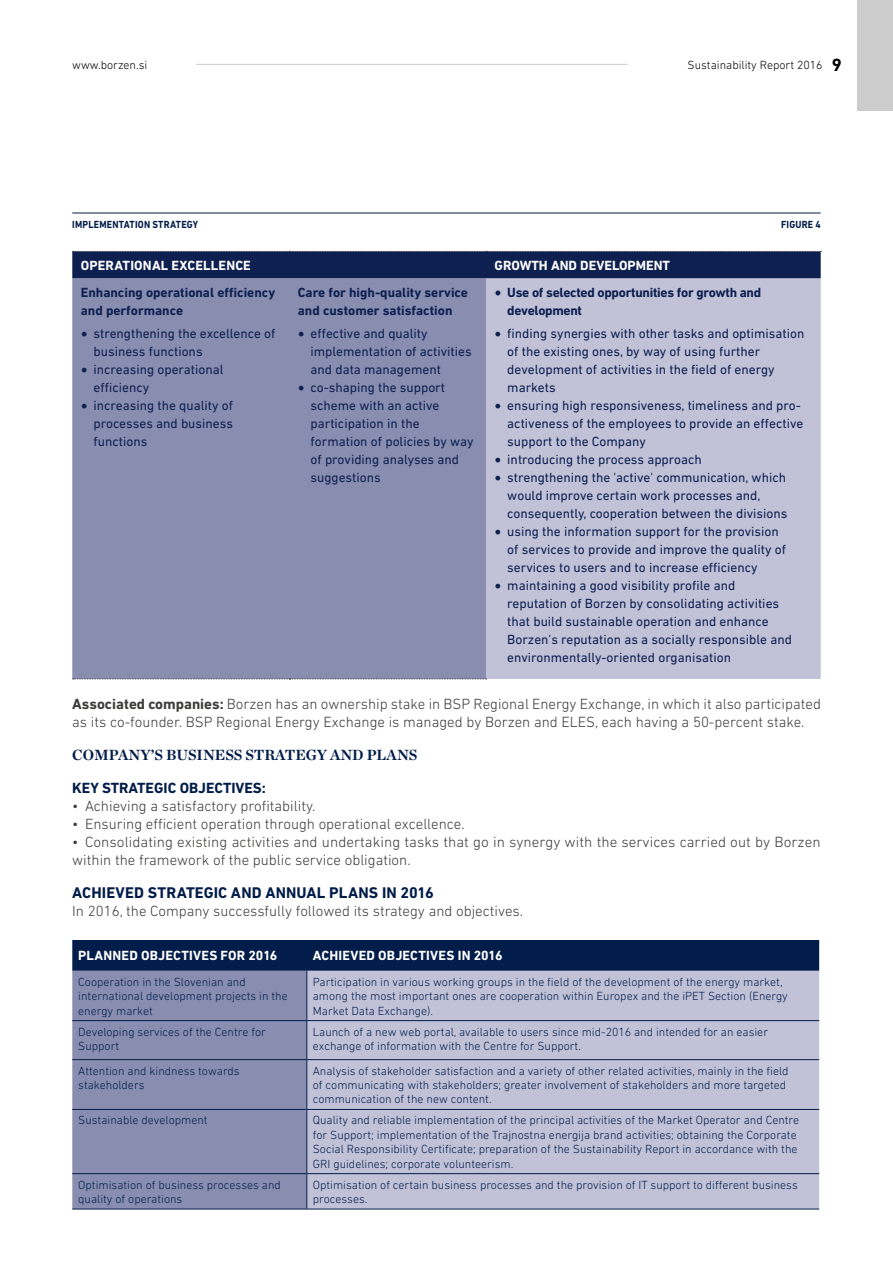
<style>
.page{position:relative;width:893px;height:1263px;background:#fff}
.page>*{position:absolute;margin:0;border:0;box-sizing:border-box;transform-origin:0 0}
.t1{font:700 15.75px "DIN Next LT Pro";letter-spacing:.005em;color:#021d49}
.t2{font:300 15px/18px "DIN Next LT Pro";color:#3c3c3b}
.t3{font:700 15px "Chronicle Deck";color:#021d49}
.t4{font:700 15px "DIN Next LT Pro";color:#021d49}
.t5{font:13.5px/18px "DIN Next LT Pro";color:#0e2050}
.t6{font:700 13.5px/18px "DIN Next LT Pro";color:#0e2050}
.t7{font:700 13.5px "DIN Next LT Pro";letter-spacing:.015em;color:#fff}
.t8{font:700 13.5px/18px "DIN Next LT Pro";letter-spacing:-.02em;color:#0e2050}
.t9{font:300 12px/14.4px "DIN Next LT Pro";color:#021d49}
.t10{font:300 12px "DIN Next LT Pro";color:#000}
.t11{font:700 10.5px "DIN Next LT Pro";letter-spacing:.02em;color:#021d49;scale:.9 1}
.s1{font-weight:700;font-size:18px}
.s2{font-family:"Minion Pro";font-size:18px}
.s3{font-weight:700}
</style>
<div class="page">
<div style="left:857px;top:0;width:36px;height:111px;background:#ccc"></div>
<hr style="left:196px;top:64px;width:431px;height:1px;background:#ccc">
<hr style="left:72px;top:213px;width:749px;height:1px;background:#021d49">
<div style="left:72px;top:278px;width:414px;height:401px;background:#898eb1"></div>
<div style="left:486px;top:278px;width:335px;height:401px;background:#c1c2d8"></div>
<div style="left:72px;top:251px;width:749px;height:27px;background:#0e2050"></div>
<svg style="left:73px;top:679px;width:414px;height:1px"></svg>
<div style="left:72px;top:940px;width:747px;height:31px;background:#021d49"></div>
<svg style="left:72px;top:971px;width:234px;height:238px;background:#8a8fb1"></svg>
<div style="left:307px;top:971px;width:512px;height:238px;background:#c1c2d8"></div>
<hr style="left:72px;top:1020px;width:235px;height:1px;background:#021d49">
<hr style="left:307px;top:1020px;width:512px;height:1px;background:#021d49">
<hr style="left:306px;top:971px;width:1px;height:49px;background:#021d49">
<hr style="left:306px;top:1021px;width:1px;height:38px;background:#021d49">
<hr style="left:306px;top:1060px;width:1px;height:49px;background:#021d49">
<hr style="left:306px;top:1110px;width:1px;height:63px;background:#021d49">
<hr style="left:72px;top:1059px;width:235px;height:1px;background:#021d49">
<hr style="left:307px;top:1059px;width:512px;height:1px;background:#021d49">
<hr style="left:72px;top:1109px;width:235px;height:1px;background:#021d49">
<hr style="left:307px;top:1109px;width:512px;height:1px;background:#021d49">
<hr style="left:72px;top:1173px;width:235px;height:1px;background:#021d49">
<hr style="left:72px;top:1209px;width:235px;height:1px;background:#021d49">
<hr style="left:306px;top:1174px;width:1px;height:35px;background:#021d49">
<hr style="left:307px;top:1173px;width:512px;height:1px;background:#021d49">
<hr style="left:307px;top:1209px;width:512px;height:1px;background:#021d49">
<p class="t10" style="left:72px;top:58px;width:77px">www.borzen.si</p>
<p class="t10" style="left:688px;top:58px;width:156px">Sustainability Report 2016 <span class="s1">9</span></p>
<p class="t11" style="left:72px;top:219px;width:141px">IMPLEMENTATION STRATEGY</p>
<p class="t11" style="left:781px;top:219px;width:45px">FIGURE 4</p>
<p class="t7" style="left:81px;top:258px;width:172px">OPERATIONAL EXCELLENCE</p>
<p class="t7" style="left:495px;top:258px;width:177px">GROWTH AND DEVELOPMENT</p>
<p class="t6" style="left:81px;top:283px;width:196px">Enhancing operational efficiency and performance</p>
<p class="t6" style="left:298px;top:283px;width:172px">Care for high-quality service and customer satisfaction</p>
<p class="t8" style="left:507px;top:283px;width:255px;text-indent:-13px"><span class="s2">•</span> Use of selected opportunities for growth and development</p>
<p class="t5" style="left:94px;top:324px;width:183px;text-indent:-13px"><span class="s2">•</span> strengthening the excellence of business functions</p>
<p class="t5" style="left:94px;top:360px;width:131px;text-indent:-13px"><span class="s2">•</span> increasing operational efficiency</p>
<p class="t5" style="left:94px;top:396px;width:141px;text-align:justify;text-indent:-13px"><span class="s2">•</span> increasing the quality of processes and business functions</p>
<p class="t5" style="left:311px;top:324px;width:163px;text-indent:-13px"><span class="s2">•</span> effective and quality implementation of activities and data management</p>
<p class="t5" style="left:311px;top:378px;width:164px;text-indent:-13px"><span class="s2">•</span> co-shaping the support scheme with an active participation in the formation of policies by way of providing analyses and suggestions</p>
<p class="t5" style="left:507px;top:324px;width:299px;text-indent:-13px"><span class="s2">•</span> finding synergies with other tasks and optimisation of the existing ones, by way of using further development of activities in the field of energy markets</p>
<p class="t5" style="left:507px;top:396px;width:297px;text-indent:-13px"><span class="s2">•</span> ensuring high responsiveness, timeliness and pro&shy;activeness of the employees to provide an effective support to the Company</p>
<p class="t5" style="left:495px;top:450px;width:209px"><span class="s2">•</span> introducing the process approach</p>
<p class="t5" style="left:507px;top:468px;width:282px;text-indent:-13px"><span class="s2">•</span> strengthening the 'active' communication, which would improve certain work processes and, consequently, cooperation between the divisions</p>
<p class="t5" style="left:507px;top:522px;width:280px;text-indent:-13px"><span class="s2">•</span> using the information support for the provision of services to provide and improve the quality of services to users and to increase efficiency</p>
<p class="t5" style="left:507px;top:576px;width:286px;text-indent:-13px"><span class="s2">•</span> maintaining a good visibility profile and reputation of Borzen by consolidating activities that build sustainable operation and enhance Borzen's reputation as a socially responsible and environmentally-oriented organisation</p>
<p class="t2" style="left:72px;top:695px;width:750px"><span class="s3">Associated companies:</span> Borzen has an ownership stake in BSP Regional Energy Exchange, in which it also participated as its co-founder. BSP Regional Energy Exchange is managed by Borzen and ELES, each having a 50-percent stake.</p>
<p class="t3" style="left:72px;top:743px;width:347px">COMPANY’S BUSINESS STRATEGY AND PLANS</p>
<p class="t4" style="left:72px;top:779px;width:195px">KEY STRATEGIC OBJECTIVES:</p>
<p class="t2" style="left:72px;top:797px;width:245px">• Achieving a satisfactory profitability.</p>
<p class="t2" style="left:72px;top:815px;width:394px">• Ensuring efficient operation through operational excellence.</p>
<p class="t2" style="left:72px;top:833px;width:750px">• Consolidating existing activities and undertaking tasks that go in synergy with the services carried out by Borzen within the framework of the public service obligation.</p>
<h1 class="t1" style="left:72px;top:883px;width:363px">ACHIEVED STRATEGIC AND ANNUAL PLANS IN 2016</h1>
<p class="t2" style="left:72px;top:902px;width:452px">In 2016, the Company successfully followed its strategy and objectives.</p>
<p class="t7" style="left:78px;top:948px;width:201px">PLANNED OBJECTIVES FOR 2016</p>
<p class="t7" style="left:313px;top:948px;width:191px">ACHIEVED OBJECTIVES IN 2016</p>
<p class="t9" style="left:78px;top:974px;width:211px">Cooperation in the Slovenian and international development projects in the energy market</p>
<p class="t9" style="left:313px;top:974px;width:477px">Participation in various working groups in the field of the development of the energy market, among the most important ones are cooperation within Europex and the iPET Section (Energy<br>Market Data Exchange).</p>
<p class="t9" style="left:78px;top:1024px;width:189px">Developing services of the Centre for<br>Support</p>
<p class="t9" style="left:313px;top:1024px;width:457px">Launch of a new web portal, available to users since mid-2016 and intended for an easier exchange of information with the Centre for Support.</p>
<p class="t9" style="left:78px;top:1063px;width:163px">Attention and kindness towards stakeholders</p>
<p class="t9" style="left:313px;top:1063px;width:477px">Analysis of stakeholder satisfaction and a variety of other related activities, mainly in the field of communicating with stakeholders; greater involvement of stakeholders and more targeted communication of the new content.</p>
<p class="t9" style="left:78px;top:1113px;width:131px">Sustainable development</p>
<p class="t9" style="left:313px;top:1113px;width:488px">Quality and reliable implementation of the principal activities of the Market Operator and Centre for Support; implementation of the Trajnostna energija brand activities; obtaining the Corporate Social Responsibility Certificate; preparation of the Sustainability Report in accordance with the GRI guidelines; corporate volunteerism.</p>
<p class="t9" style="left:78px;top:1177px;width:204px">Optimisation of business processes and quality of operations</p>
<p class="t9" style="left:313px;top:1177px;width:486px">Optimisation of certain business processes and the provision of IT support to different business processes.</p>
</div>
